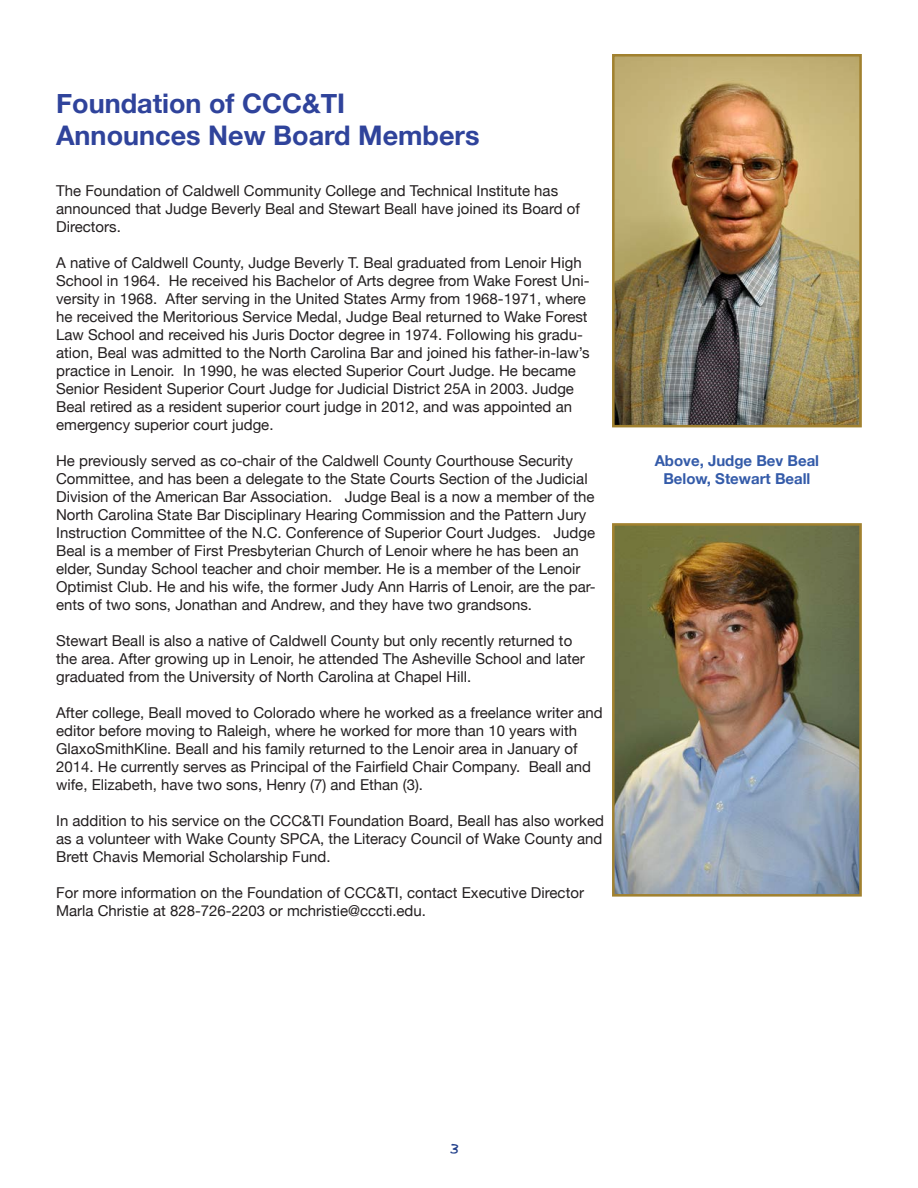
<style>
.page{position:relative;width:918px;height:1188px;background:#fff}
.page>*{position:absolute;margin:0;border:0;box-sizing:border-box;transform-origin:0 0}
.t1{font:700 27px/32.4px "Helvetica Neue";color:#2f439b}
.t2{font:21px "Handwriting Dakota";color:#22408b}
.t3{font:15px/18px "Helvetica Neue";color:#231f20}
.t4{font:700 15px/18px "Helvetica Neue";color:#345ba9;text-align:center}
</style>
<div class="page">
<img style="left:616px;top:58px;width:242px;height:365px">
<div style="left:612px;top:54px;width:250px;height:373px;border:3px solid #a1812f"></div>
<img style="left:616px;top:527px;width:242px;height:366px">
<div style="left:612px;top:523px;width:250px;height:374px;border:3px solid #a1812f"></div>
<h2 class="t1" style="left:56px;top:86px;width:425px">Foundation of CCC&amp;TI<br>Announces New Board Members</h2>
<p class="t3" style="left:56px;top:181px;width:525px">The Foundation of Caldwell Community College and Technical Institute has announced that Judge Beverly Beal and Stewart Beall have joined its Board of<br>Directors.</p>
<p class="t3" style="left:56px;top:253px;width:535px">A native of Caldwell County, Judge Beverly T. Beal graduated from Lenoir High School in 1964. He received his Bachelor of Arts degree from Wake Forest Uni&shy;versity in 1968. After serving in the United States Army from 1968-1971, where he received the Meritorious Service Medal, Judge Beal returned to Wake Forest Law School and received his Juris Doctor degree in 1974. Following his gradu&shy;ation, Beal was admitted to the North Carolina Bar and joined his father-in-law’s practice in Lenoir. In 1990, he was elected Superior Court Judge. He became Senior Resident Superior Court Judge for Judicial District 25A in 2003. Judge Beal retired as a resident superior court judge in 2012, and was appointed an emergency superior court judge.</p>
<p class="t3" style="left:56px;top:451px;width:541px">He previously served as co-chair of the Caldwell County Courthouse Security Committee, and has been a delegate to the State Courts Section of the Judicial Division of the American Bar Association. Judge Beal is a now a member of the North Carolina State Bar Disciplinary Hearing Commission and the Pattern Jury Instruction Committee of the N.C. Conference of Superior Court Judges. Judge Beal is a member of First Presbyterian Church of Lenoir where he has been an elder, Sunday School teacher and choir member. He is a member of the Lenoir Optimist Club. He and his wife, the former Judy Ann Harris of Lenoir, are the par&shy;ents of two sons, Jonathan and Andrew, and they have two grandsons.</p>
<p class="t3" style="left:56px;top:631px;width:530px">Stewart Beall is also a native of Caldwell County but only recently returned to the area. After growing up in Lenoir, he attended The Asheville School and later graduated from the University of North Carolina at Chapel Hill.</p>
<p class="t3" style="left:56px;top:703px;width:548px">After college, Beall moved to Colorado where he worked as a freelance writer and editor before moving to Raleigh, where he worked for more than 10 years with<br>GlaxoSmithKline. Beall and his family returned to the Lenoir area in January of</p>
<p class="t3" style="left:56px;top:757px;width:537px">2014. He currently serves as Principal of the Fairfield Chair Company. Beall and</p>
<p class="t3" style="left:56px;top:775px;width:368px">wife, Elizabeth, have two sons, Henry (7) and Ethan (3).</p>
<p class="t3" style="left:56px;top:811px;width:549px;text-align:justify">In addition to his service on the CCC&amp;TI Foundation Board, Beall has also worked as a volunteer with Wake County SPCA, the Literacy Council of Wake County and Brett Chavis Memorial Scholarship Fund.</p>
<p class="t3" style="left:56px;top:883px;width:529px">For more information on the Foundation of CCC&amp;TI, contact Executive Director<br>Marla Christie at 828-726-2203 or mchristie@cccti.edu.</p>
<p class="t4" style="left:655px;top:451px;width:166px">Above, Judge Bev Beal<br>Below, Stewart Beall</p>
<p class="t2" style="left:449px;top:1133px;width:11px">3</p>
</div>
